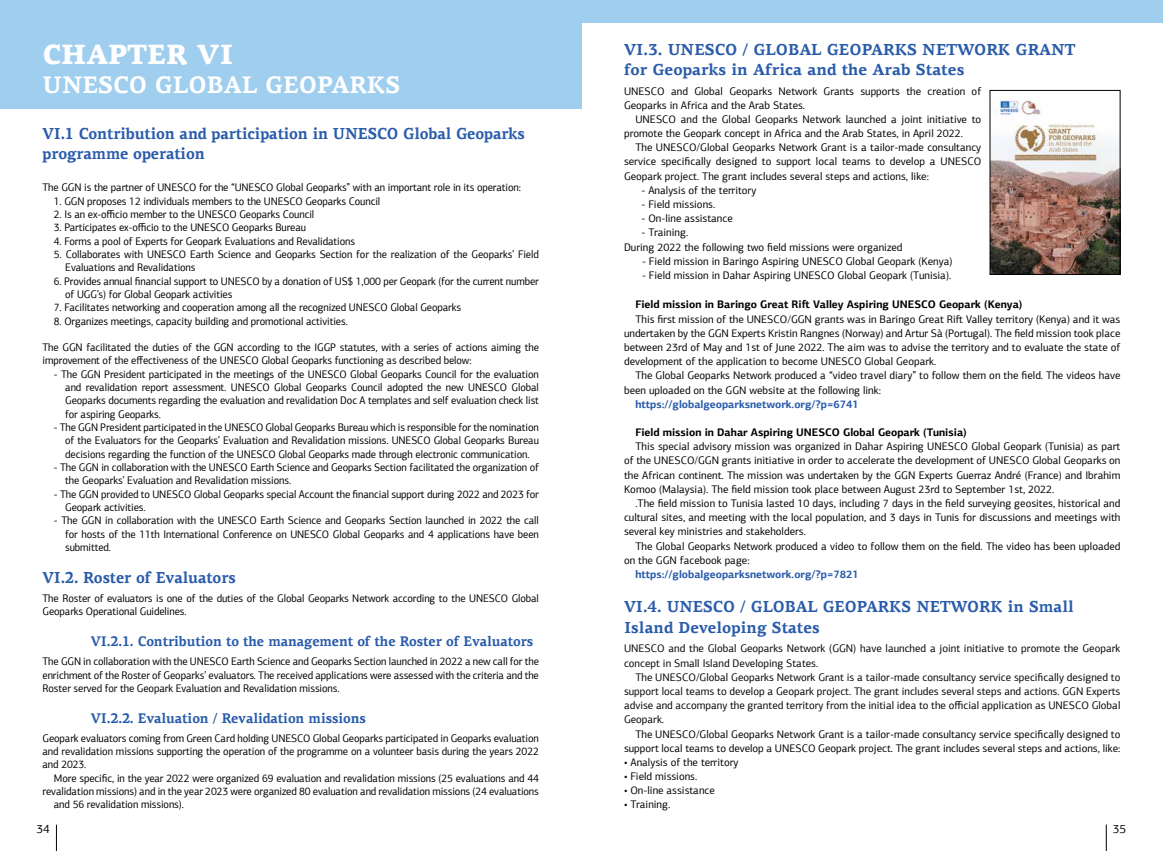
<style>
.page{position:relative;width:1163px;height:851px;background:#fff}
.page>*{position:absolute;margin:0;border:0;box-sizing:border-box;transform-origin:0 0}
.t1{font:900 28px "PF Agora Serif Pro";color:#fff}
.t2{font:700 24px "PF Agora Serif Pro";color:#fff}
.t3{font:700 16px/20.2px "PF Agora Serif Pro";color:#2a5caa}
.t4{font:700 16px/19.5px "PF Agora Serif Pro";color:#2a5caa;scale:.95 1}
.t5{font:700 14px "PF Agora Serif Pro";letter-spacing:-.01em;color:#2a5caa;scale:.95 1}
.t6{font:12px "PF Agora Sans Pro";color:#000}
.t7{font:11px/13.3px "PF Agora Sans Pro";letter-spacing:-.01em;color:#000;scale:.95 1}
.t8{font:11px/14.2px "PF Agora Sans Pro";letter-spacing:-.01em;color:#000}
.t9{font:11px/14.2px "PF Agora Sans Pro";color:#050505}
.t10{font:700 11px "PF Agora Sans Pro";color:#000}
.t11{font:700 11px "PF Agora Sans Pro";color:#2a5caa}
</style>
<div class="page">
<svg style="left:56px;top:824px;width:1px;height:26px"></svg>
<svg style="left:1105px;top:824px;width:1px;height:26px"></svg>
<div style="left:0;top:0;width:581px;height:108px;background:#9fceee"></div>
<div style="left:0;top:0;width:1162px;height:23px;background:#9fceee"></div>
<img style="left:991px;top:100px;width:127px;height:173px">
<div style="left:989px;top:90px;width:131px;height:185px;border:1px solid #000"></div>
<h1 class="t1" style="left:43px;top:36px;width:192px">CHAPTER VI</h1>
<h2 class="t2" style="left:43px;top:69px;width:359px">UNESCO GLOBAL GEOPARKS</h2>
<h3 class="t4" style="left:43px;top:124px;width:509px">VI.1 Contribution and participation in UNESCO Global Geoparks programme operation</h3>
<p class="t7" style="left:43px;top:181px;width:505px">The GGN is the partner of UNESCO for the “UNESCO Global Geoparks” with an important role in its operation:</p>
<p class="t7" style="left:54px;top:194px;width:345px">1. GGN proposes 12 individuals members to the UNESCO Geoparks Council</p>
<p class="t7" style="left:54px;top:207px;width:275px">2. Is an ex-officio member to the UNESCO Geoparks Council</p>
<p class="t7" style="left:54px;top:221px;width:267px">3. Participates ex-officio to the UNESCO Geoparks Bureau</p>
<p class="t7" style="left:54px;top:234px;width:318px">4. Forms a pool of Experts for Geopark Evaluations and Revalidations</p>
<p class="t7" style="left:65px;top:247px;width:500px;text-indent:-11px">5. Collaborates with UNESCO Earth Science and Geoparks Section for the realization of the Geoparks’ Field<br>Evaluations and Revalidations</p>
<p class="t7" style="left:65px;top:274px;width:500px;text-indent:-11px">6. Provides annual financial support to UNESCO by a donation of US$ 1,000 per Geopark (for the current number of UGG’s) for Global Geopark activities</p>
<p class="t7" style="left:54px;top:301px;width:430px">7. Facilitates networking and cooperation among all the recognized UNESCO Global Geoparks</p>
<p class="t7" style="left:54px;top:314px;width:311px">8. Organizes meetings, capacity building and promotional activities.</p>
<p class="t7" style="left:43px;top:341px;width:524px">The GGN facilitated the duties of the GGN according to the IGGP statutes, with a series of actions aiming the improvement of the effectiveness of the UNESCO Global Geoparks functioning as described below:</p>
<p class="t7" style="left:65px;top:367px;width:500px;text-align:justify;text-indent:-11px">- The GGN President participated in the meetings of the UNESCO Global Geoparks Council for the evaluation and revalidation report assessment. UNESCO Global Geoparks Council adopted the new UNESCO Global Geoparks documents regarding the evaluation and revalidation Doc A templates and self evaluation check list for aspiring Geoparks.</p>
<p class="t7" style="left:65px;top:420px;width:500px;text-align:justify;text-indent:-11px">- The GGN President participated in the UNESCO Global Geoparks Bureau which is responsible for the nomination of the Evaluators for the Geoparks’ Evaluation and Revalidation missions. UNESCO Global Geoparks Bureau decisions regarding the function of the UNESCO Global Geoparks made through electronic communication.</p>
<p class="t7" style="left:65px;top:460px;width:500px;text-indent:-11px">- The GGN in collaboration with the UNESCO Earth Science and Geoparks Section facilitated the organization of the Geoparks’ Evaluation and Revalidation missions.</p>
<p class="t7" style="left:65px;top:487px;width:500px;text-indent:-11px">- The GGN provided to UNESCO Global Geoparks special Account the financial support during 2022 and 2023 for<br>Geopark activities.</p>
<p class="t7" style="left:65px;top:514px;width:500px;text-align:justify;text-indent:-11px">- The GGN in collaboration with the UNESCO Earth Science and Geoparks Section launched in 2022 the call for hosts of the 11th International Conference on UNESCO Global Geoparks and 4 applications have been submitted.</p>
<h3 class="t4" style="left:43px;top:568px;width:205px">VI.2. Roster of Evaluators</h3>
<p class="t7" style="left:43px;top:591px;width:524px">The Roster of evaluators is one of the duties of the Global Geoparks Network according to the UNESCO Global<br>Geoparks Operational Guidelines.</p>
<p class="t5" style="left:91px;top:632px;width:467px">VI.2.1. Contribution to the management of the Roster of Evaluators</p>
<p class="t7" style="left:43px;top:654px;width:524px;text-align:justify">The GGN in collaboration with the UNESCO Earth Science and Geoparks Section launched in 2022 a new call for the enrichment of the Roster of Geoparks’ evaluators. The received applications were assessed with the criteria and the Roster served for the Geopark Evaluation and Revalidation missions.</p>
<p class="t5" style="left:91px;top:709px;width:291px">VI.2.2. Evaluation / Revalidation missions</p>
<p class="t7" style="left:43px;top:731px;width:524px;text-align:justify">Geopark evaluators coming from Green Card holding UNESCO Global Geoparks participated in Geoparks evaluation and revalidation missions supporting the operation of the programme on a volunteer basis during the years 2022 and 2023.</p>
<p class="t7" style="left:54px;top:771px;width:512px">More specific, in the year 2022 were organized 69 evaluation and revalidation missions (25 evaluations and 44</p>
<p class="t7" style="left:43px;top:784px;width:524px">revalidation missions) and in the year 2023 were organized 80 evaluation and revalidation missions (24 evaluations</p>
<p class="t7" style="left:54px;top:797px;width:138px">and 56 revalidation missions).</p>
<h3 class="t3" style="left:624px;top:39px;width:453px">VI.3. UNESCO / GLOBAL GEOPARKS NETWORK GRANT for Geoparks in Africa and the Arab States</h3>
<p class="t8" style="left:624px;top:84px;width:358px">UNESCO and Global Geoparks Network Grants supports the creation of<br>Geoparks in Africa and the Arab States.</p>
<p class="t8" style="left:624px;top:112px;width:358px;text-indent:11px">UNESCO and the Global Geoparks Network launched a joint initiative to promote the Geopark concept in Africa and the Arab States, in April 2022.</p>
<p class="t8" style="left:624px;top:140px;width:358px;text-align:justify;text-indent:11px">The UNESCO/Global Geoparks Network Grant is a tailor-made consultancy service specifically designed to support local teams to develop a UNESCO Geopark project. The grant includes several steps and actions, like:</p>
<p class="t8" style="left:641px;top:183px;width:116px">- Analysis of the territory</p>
<p class="t8" style="left:641px;top:197px;width:75px">- Field missions.</p>
<p class="t8" style="left:641px;top:211px;width:93px">- On-line assistance</p>
<p class="t8" style="left:624px;top:225px;width:280px;text-indent:17px">- Training.<br>During 2022 the following two field missions were organized</p>
<p class="t8" style="left:642px;top:254px;width:312px">- Field mission in Baringo Aspiring UNESCO Global Geopark (Kenya)</p>
<p class="t8" style="left:642px;top:268px;width:311px">- Field mission in Dahar Aspiring UNESCO Global Geopark (Tunisia).</p>
<p class="t10" style="left:635px;top:298px;width:388px">Field mission in Baringo Great Rift Valley Aspiring UNESCO Geopark (Kenya)</p>
<p class="t8" style="left:624px;top:312px;width:498px;text-align:justify;text-indent:11px">This first mission of the UNESCO/GGN grants was in Baringo Great Rift Valley territory (Kenya) and it was undertaken by the GGN Experts Kristin Rangnes (Norway) and Artur Sà (Portugal). The field mission took place between 23rd of May and 1st of June 2022. The aim was to advise the territory and to evaluate the state of development of the application to become UNESCO Global Geopark.</p>
<p class="t8" style="left:624px;top:368px;width:498px;text-indent:11px">The Global Geoparks Network produced a “video travel diary” to follow them on the field. The videos have been uploaded on the GGN website at the following link:</p>
<p class="t11" style="left:635px;top:397px;width:225px">https://globalgeoparksnetwork.org/?p=6741</p>
<p class="t10" style="left:635px;top:425px;width:333px">Field mission in Dahar Aspiring UNESCO Global Geopark (Tunisia)</p>
<p class="t8" style="left:624px;top:439px;width:498px;text-align:justify;text-indent:11px">This special advisory mission was organized in Dahar Aspiring UNESCO Global Geopark (Tunisia) as part of the UNESCO/GGN grants initiative in order to accelerate the development of UNESCO Global Geoparks on the African continent. The mission was undertaken by the GGN Experts Guerraz André (France) and Ibrahim Komoo (Malaysia). The field mission took place between August 23rd to September 1st, 2022.</p>
<p class="t8" style="left:624px;top:496px;width:498px;text-align:justify;text-indent:11px">.The field mission to Tunisia lasted 10 days, including 7 days in the field surveying geosites, historical and cultural sites, and meeting with the local population, and 3 days in Tunis for discussions and meetings with several key ministries and stakeholders.</p>
<p class="t8" style="left:624px;top:538px;width:498px;text-indent:11px">The Global Geoparks Network produced a video to follow them on the field. The video has been uploaded on the GGN facebook page:</p>
<p class="t11" style="left:635px;top:567px;width:225px">https://globalgeoparksnetwork.org/?p=7821</p>
<h3 class="t3" style="left:624px;top:597px;width:451px">VI.4. UNESCO / GLOBAL GEOPARKS NETWORK in Small<br>Island Developing States</h3>
<p class="t9" style="left:624px;top:641px;width:498px">UNESCO and the Global Geoparks Network (GGN) have launched a joint initiative to promote the Geopark concept in Small Island Developing States.</p>
<p class="t9" style="left:624px;top:669px;width:498px;text-align:justify;text-indent:11px">The UNESCO/Global Geoparks Network Grant is a tailor-made consultancy service specifically designed to support local teams to develop a Geopark project. The grant includes several steps and actions. GGN Experts advise and accompany the granted territory from the initial idea to the official application as UNESCO Global Geopark.</p>
<p class="t8" style="left:624px;top:726px;width:498px;text-align:right">The UNESCO/Global Geoparks Network Grant is a tailor-made consultancy service specifically designed to support local teams to develop a UNESCO Geopark project. The grant includes several steps and actions, like:</p>
<p class="t8" style="left:624px;top:754px;width:116px">• Analysis of the territory</p>
<p class="t8" style="left:624px;top:769px;width:75px">• Field missions.</p>
<p class="t8" style="left:624px;top:783px;width:92px">• On-line assistance</p>
<p class="t8" style="left:624px;top:797px;width:48px">• Training.</p>
<p class="t6" style="left:36px;top:821px;width:15px">34</p>
<p class="t6" style="left:1112px;top:821px;width:15px">35</p>
</div>
